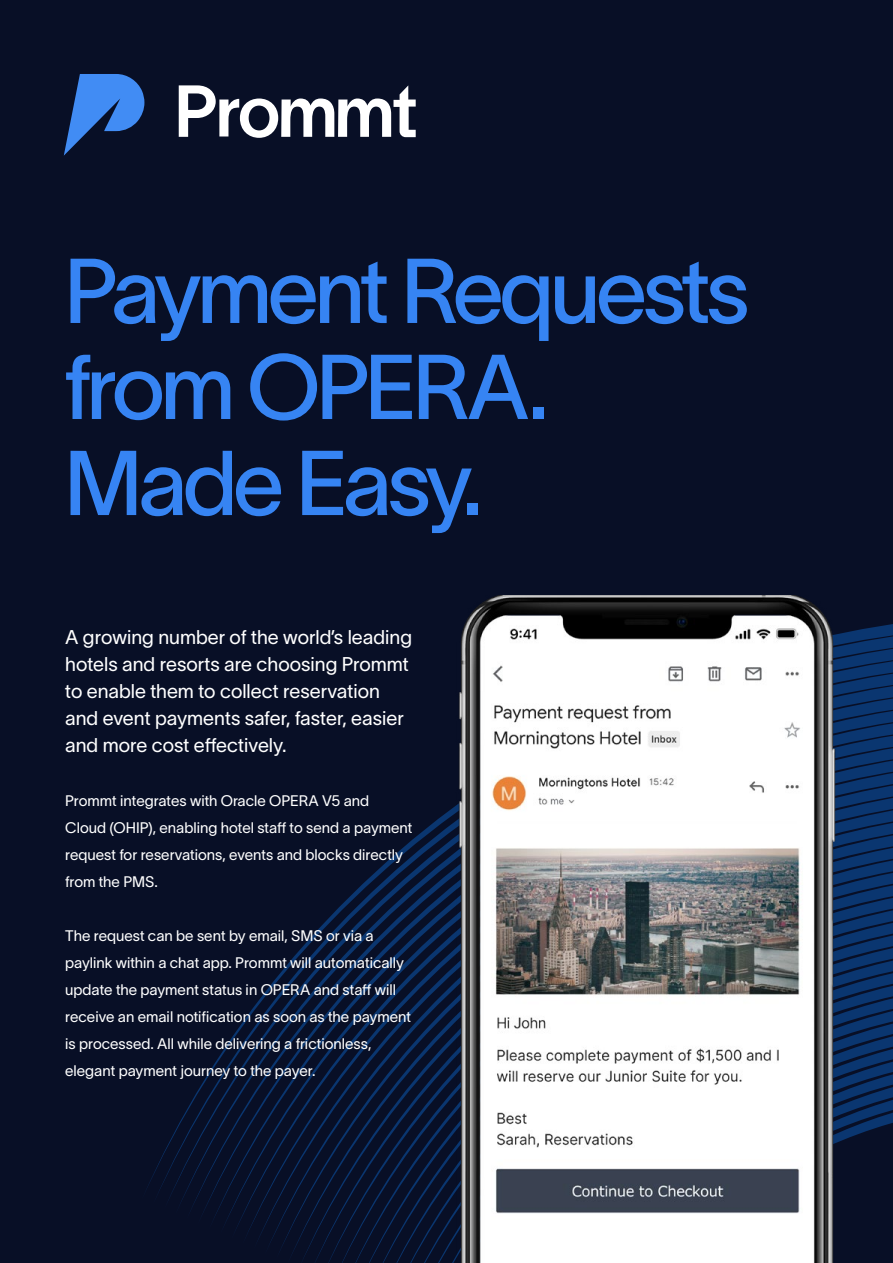
<style>
.page{position:relative;width:893px;height:1263px;background:#080f26}
.page>*{position:absolute;margin:0;border:0;box-sizing:border-box;transform-origin:0 0}
.t1{font:90px/96px "TWK Lausanne 400";letter-spacing:-.05em;color:#3684f3}
.t2{font:19.5px/27px "TWK Lausanne 300";color:#fff}
.t3{font:15px/27px "TWK Lausanne 300";color:#fff}
</style>
<div class="page">
<svg style="left:254px;top:737px;width:639px;height:513px"></svg>
<svg style="left:287px;top:774px;width:606px;height:481px"></svg>
<svg style="left:298px;top:786px;width:595px;height:473px"></svg>
<svg style="left:310px;top:798px;width:583px;height:464px"></svg>
<svg style="left:321px;top:810px;width:572px;height:453px"></svg>
<svg style="left:332px;top:823px;width:561px;height:440px"></svg>
<svg style="left:343px;top:835px;width:550px;height:428px"></svg>
<svg style="left:354px;top:847px;width:539px;height:416px"></svg>
<svg style="left:366px;top:859px;width:527px;height:404px"></svg>
<svg style="left:377px;top:872px;width:516px;height:391px"></svg>
<svg style="left:388px;top:884px;width:505px;height:379px"></svg>
<svg style="left:410px;top:908px;width:483px;height:355px"></svg>
<svg style="left:422px;top:920px;width:471px;height:343px"></svg>
<svg style="left:433px;top:933px;width:460px;height:330px"></svg>
<svg style="left:444px;top:945px;width:449px;height:318px;fill:#0a3670"></svg>
<svg style="left:839px;top:1092px;width:54px;height:171px"></svg>
<svg style="left:64px;top:74px;width:80px;height:82px"></svg>
<svg style="left:179px;top:85px;width:237px;height:53px"></svg>
<img style="left:455px;top:596px;width:384px;height:667px">
<h1 class="t1" style="left:64px;top:237px;width:687px">Payment Requests from OPERA.<br>Made Easy.</h1>
<h2 class="t2" style="left:65px;top:622px;width:348px">A growing number of the world’s leading hotels and resorts are choosing Prommt to enable them to collect reservation and event payments safer, faster, easier and more cost effectively.</h2>
<p class="t3" style="left:65px;top:786px;width:349px">Prommt integrates with Oracle OPERA V5 and Cloud (OHIP), enabling hotel staff to send a payment request for reservations, events and blocks directly from the PMS.</p>
<p class="t3" style="left:65px;top:921px;width:347px">The request can be sent by email, SMS or via a paylink within a chat app. Prommt will automatically update the payment status in OPERA and staff will receive an email notification as soon as the payment is processed. All while delivering a frictionless, elegant payment journey to the payer.</p>
</div>
